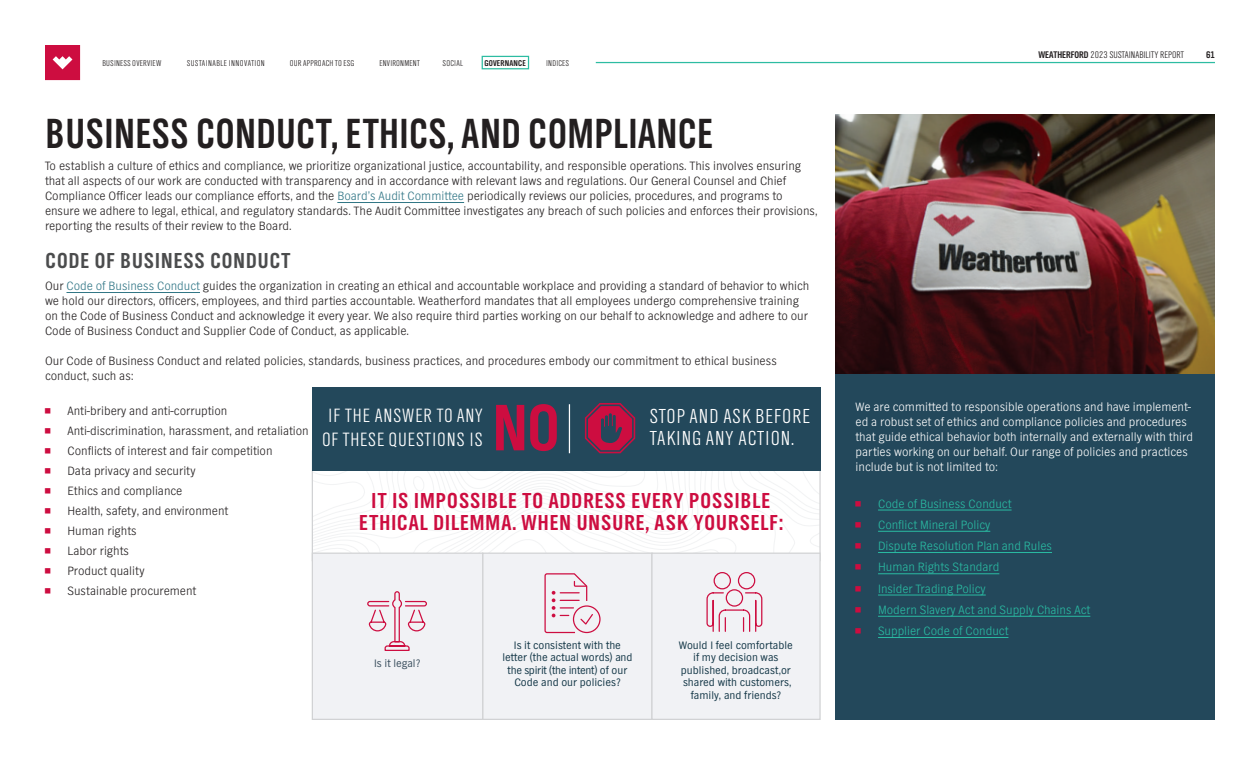
<style>
.page{position:relative;width:1260px;height:765px;background:#fff}
.page>*{position:absolute;margin:0;border:0;box-sizing:border-box;transform-origin:0 0}
.t1{font:68.12px "TV Nord EF Bold Con";color:#cd0d40}
.t2{font:43.75px "TV Nord EF Bold Con";letter-spacing:.025em;color:#231f20;scale:.91 1}
.t3{font:22.5px/22.5px "TV Nord EF Bold Con";letter-spacing:.05em;color:#cd0d40;text-align:center}
.t4{font:22.5px "TV Nord EF Bold Con";letter-spacing:.05em;color:#4b4c4d}
.t5{font:21px/22px "TV Nord EF Light Con";letter-spacing:.045em;color:#fff}
.t6{font:20px/24px "TV Nord EF Light Con";letter-spacing:.04em;color:#fff;text-align:center}
.t7{font:300 12.5px/15px "TV Nord EF";color:#231f20}
.t8{font:300 12.5px/15px "TV Nord EF";color:#fff}
.t9{font:300 12.5px "TV Nord EF";color:#2abca3}
.t10{font:300 12.5px "TV Nord EF";color:#cd0d40}
.t11{font:11.25px/12.5px "TV Nord EF";color:#153848;text-align:center}
.t12{font:11.25px "TV Nord EF";color:#3c505f}
.t13{font:10px "TV Nord EF Light Con";color:#231f20}
.t14{font:10px "TV Nord EF Bold Con";color:#231f20}
.t15{font:8.75px "TV Nord EF Light Con";letter-spacing:.025em;color:#231f20}
.t16{font:8.75px "TV Nord EF Light Con";letter-spacing:.045em;color:#231f20}
.t17{font:8.75px "TV Nord EF Bold Con";letter-spacing:.025em;color:#231f20}
.s1{color:#317686}
.s2{font-family:"TV Nord EF Bold Con"}
</style>
<div class="page">
<div style="left:482px;top:56px;width:47px;height:13px;border:1px solid #2dbca2"></div>
<hr style="left:596px;top:62px;width:619px;height:1px;background:#2dbca2">
<svg style="left:45px;top:45px;width:35px;height:35px"></svg>
<hr style="left:337px;top:202px;width:127px;height:1px;background:#317686">
<hr style="left:66px;top:292px;width:134px;height:1px;background:#317686">
<div style="left:835px;top:115px;width:380px;height:605px;background:#23485b"></div>
<hr style="left:878px;top:510px;width:134px;height:1px;background:#2abca3">
<hr style="left:878px;top:531px;width:112px;height:1px;background:#2abca3">
<hr style="left:878px;top:552px;width:174px;height:1px;background:#2abca3">
<hr style="left:878px;top:573px;width:121px;height:1px;background:#2abca3">
<hr style="left:878px;top:595px;width:108px;height:1px;background:#2abca3">
<hr style="left:878px;top:616px;width:212px;height:1px;background:#2abca3">
<hr style="left:878px;top:637px;width:130px;height:1px;background:#2abca3">
<img style="left:835px;top:115px;width:380px;height:258px">
<svg style="left:314px;top:470px;width:505px;height:83px"></svg>
<div style="left:482px;top:553px;width:171px;height:167px;background:#f1f2f5;border:1px solid #d1d2d4"></div>
<div style="left:312px;top:553px;width:171px;height:167px;background:#f1f2f5;border:1px solid #d1d2d4"></div>
<div style="left:651px;top:553px;width:170px;height:167px;background:#f1f2f5;border:1px solid #d1d2d4"></div>
<div style="left:312px;top:387px;width:509px;height:83px;background:#23485b"></div>
<svg style="left:585px;top:403px;width:50px;height:50px"></svg>
<hr style="left:569px;top:404px;width:1px;height:49px;background:#fff">
<svg style="left:544px;top:573px;width:57px;height:61px"></svg>
<svg style="left:367px;top:591px;width:60px;height:60px"></svg>
<svg style="left:706px;top:572px;width:57px;height:60px"></svg>
<p class="t15" style="left:102px;top:58px;width:61px">BUSINESS OVERVIEW</p>
<p class="t16" style="left:187px;top:58px;width:80px">SUSTAINABLE INNOVATION</p>
<p class="t15" style="left:290px;top:58px;width:66px">OUR APPROACH TO ESG</p>
<p class="t15" style="left:379px;top:58px;width:42px">ENVIRONMENT</p>
<p class="t15" style="left:443px;top:58px;width:22px">SOCIAL</p>
<p class="t17" style="left:484px;top:58px;width:43px">GOVERNANCE</p>
<p class="t15" style="left:546px;top:58px;width:24px">INDICES</p>
<h2 class="t2" style="left:46px;top:107px;width:734px">BUSINESS CONDUCT, ETHICS, AND COMPLIANCE</h2>
<p class="t7" style="left:45px;top:158px;width:774px">To establish a culture of ethics and compliance, we prioritize organizational justice, accountability, and responsible operations. This involves ensuring that all aspects of our work are conducted with transparency and in accordance with relevant laws and regulations. Our General Counsel and Chief Compliance Officer leads our compliance efforts, and the <span class="s1">Board’s Audit Committee</span> periodically reviews our policies, procedures, and programs to ensure we adhere to legal, ethical, and regulatory standards. The Audit Committee investigates any breach of such policies and enforces their provisions, reporting the results of their review to the Board.</p>
<h3 class="t4" style="left:46px;top:247px;width:246px">CODE OF BUSINESS CONDUCT</h3>
<p class="t7" style="left:45px;top:278px;width:766px">Our <span class="s1">Code of Business Conduct</span> guides the organization in creating an ethical and accountable workplace and providing a standard of behavior to which we hold our directors, officers, employees, and third parties accountable. Weatherford mandates that all employees undergo comprehensive training on the Code of Business Conduct and acknowledge it every year. We also require third parties working on our behalf to acknowledge and adhere to our Code of Business Conduct and Supplier Code of Conduct, as applicable.</p>
<p class="t7" style="left:45px;top:353px;width:733px">Our Code of Business Conduct and related policies, standards, business practices, and procedures embody our commitment to ethical business conduct, such as:</p>
<p class="t10" style="left:45px;top:404px;width:7px">◾</p>
<p class="t7" style="left:68px;top:403px;width:161px">Anti-bribery and anti-corruption</p>
<p class="t10" style="left:45px;top:424px;width:7px">◾</p>
<p class="t7" style="left:68px;top:423px;width:243px">Anti-discrimination, harassment, and retaliation</p>
<p class="t10" style="left:45px;top:444px;width:7px">◾</p>
<p class="t7" style="left:68px;top:443px;width:207px">Conflicts of interest and fair competition</p>
<p class="t10" style="left:45px;top:464px;width:7px">◾</p>
<p class="t7" style="left:68px;top:463px;width:130px">Data privacy and security</p>
<p class="t10" style="left:45px;top:484px;width:7px">◾</p>
<p class="t7" style="left:68px;top:483px;width:116px">Ethics and compliance</p>
<p class="t10" style="left:45px;top:504px;width:7px">◾</p>
<p class="t7" style="left:68px;top:503px;width:162px">Health, safety, and environment</p>
<p class="t10" style="left:45px;top:524px;width:7px">◾</p>
<p class="t7" style="left:68px;top:523px;width:70px">Human rights</p>
<p class="t10" style="left:45px;top:544px;width:7px">◾</p>
<p class="t7" style="left:68px;top:543px;width:63px">Labor rights</p>
<p class="t10" style="left:45px;top:564px;width:7px">◾</p>
<p class="t7" style="left:68px;top:563px;width:79px">Product quality</p>
<p class="t10" style="left:45px;top:584px;width:7px">◾</p>
<p class="t7" style="left:68px;top:583px;width:130px">Sustainable procurement</p>
<h3 class="t6" style="left:322px;top:404px;width:162px">IF THE ANSWER TO ANY<br>OF THESE QUESTIONS IS</h3>
<h1 class="t1" style="left:493px;top:388px;width:68px">NO</h1>
<h3 class="t5" style="left:650px;top:406px;width:162px">STOP AND ASK BEFORE<br>TAKING ANY ACTION.</h3>
<h3 class="t3" style="left:359px;top:489px;width:425px">IT IS IMPOSSIBLE TO ADDRESS EVERY POSSIBLE<br>ETHICAL DILEMMA. WHEN UNSURE, ASK YOURSELF:</h3>
<p class="t12" style="left:374px;top:657px;width:48px">Is it legal?</p>
<p class="t11" style="left:503px;top:639px;width:131px">Is it consistent with the letter (the actual words) and the spirit (the intent) of our<br>Code and our policies?</p>
<p class="t11" style="left:679px;top:639px;width:115px">Would I feel comfortable if my decision was published, broadcast,or shared with customers, family, and friends?</p>
<p class="t13" style="left:1039px;top:49px;width:147px"><span class="s2">WEATHERFORD</span> 2023 SUSTAINABILITY REPORT</p>
<p class="t14" style="left:1206px;top:48px;width:11px">61</p>
<p class="t8" style="left:856px;top:400px;width:339px">We are committed to responsible operations and have implement&shy;ed a robust set of ethics and compliance policies and procedures that guide ethical behavior both internally and externally with third parties working on our behalf. Our range of policies and practices include but is not limited to:</p>
<p class="t10" style="left:856px;top:497px;width:7px">◾</p>
<p class="t9" style="left:878px;top:497px;width:135px">Code of Business Conduct</p>
<p class="t10" style="left:856px;top:518px;width:7px">◾</p>
<p class="t9" style="left:878px;top:518px;width:114px">Conflict Mineral Policy</p>
<p class="t10" style="left:856px;top:539px;width:7px">◾</p>
<p class="t9" style="left:878px;top:539px;width:175px">Dispute Resolution Plan and Rules</p>
<p class="t10" style="left:856px;top:560px;width:7px">◾</p>
<p class="t9" style="left:878px;top:560px;width:123px">Human Rights Standard</p>
<p class="t10" style="left:856px;top:582px;width:7px">◾</p>
<p class="t9" style="left:878px;top:582px;width:109px">Insider Trading Policy</p>
<p class="t10" style="left:856px;top:603px;width:7px">◾</p>
<p class="t9" style="left:878px;top:603px;width:214px">Modern Slavery Act and Supply Chains Act</p>
<p class="t10" style="left:856px;top:624px;width:7px">◾</p>
<p class="t9" style="left:878px;top:624px;width:132px">Supplier Code of Conduct</p>
</div>
